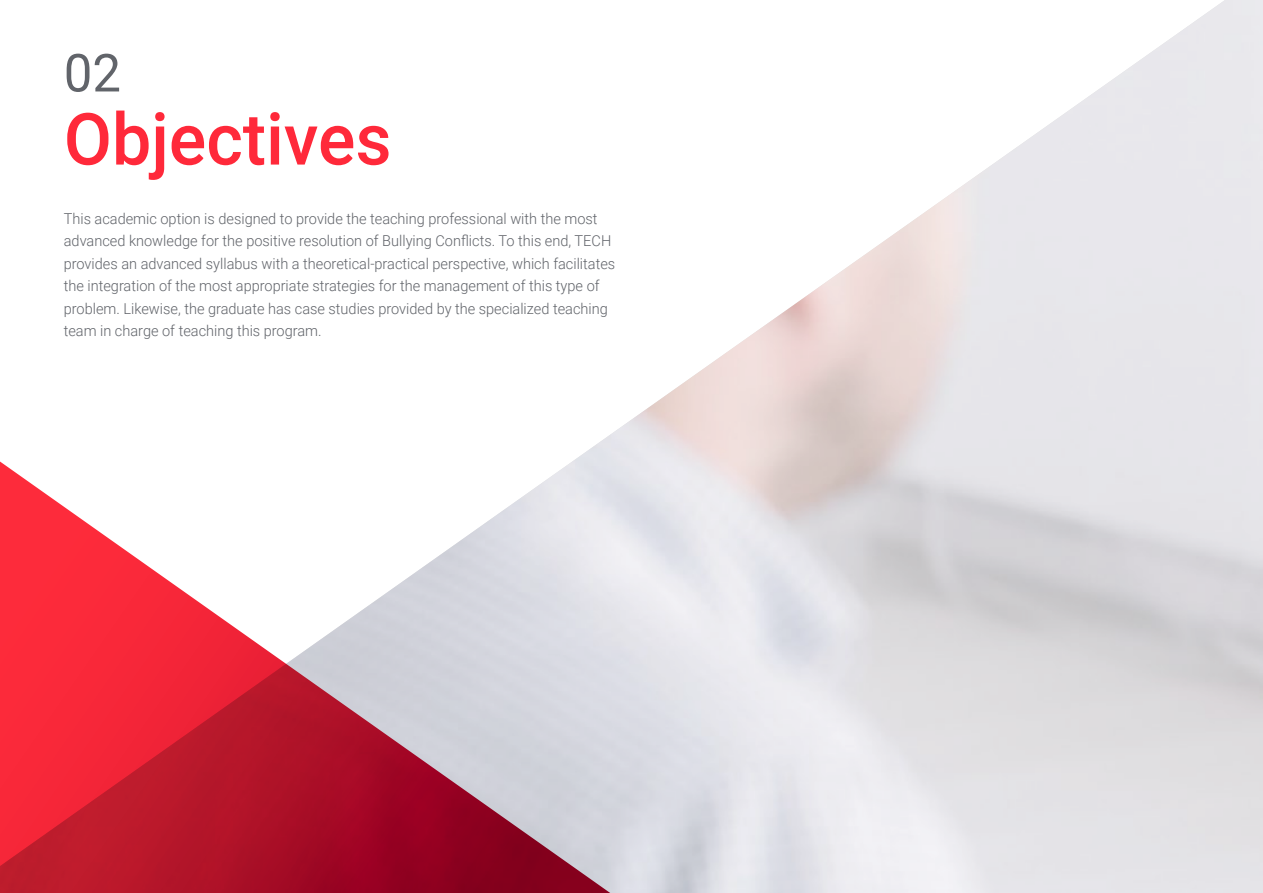
<style>
.page{position:relative;width:1263px;height:893px;background:#fff}
.page>*{position:absolute;margin:0;border:0;box-sizing:border-box;transform-origin:0 0}
.t1{font:500 72px "Roboto";color:#ff293a}
.t2{font:52.5px "Roboto";color:#61646a}
.t3{font:300 15px/22.5px "Roboto";color:#61646a}
</style>
<div class="page">
<svg style="left:0;top:446px;width:640px;height:447px"></svg>
<h2 class="t2" style="left:64px;top:36px;width:59px">02</h2>
<h1 class="t1" style="left:64px;top:89px;width:329px">Objectives</h1>
<p class="t3" style="left:64px;top:207px;width:553px">This academic option is designed to provide the teaching professional with the most advanced knowledge for the positive resolution of Bullying Conflicts. To this end, TECH provides an advanced syllabus with a theoretical-practical perspective, which facilitates the integration of the most appropriate strategies for the management of this type of problem. Likewise, the graduate has case studies provided by the specialized teaching team in charge of teaching this program.</p>
</div>
